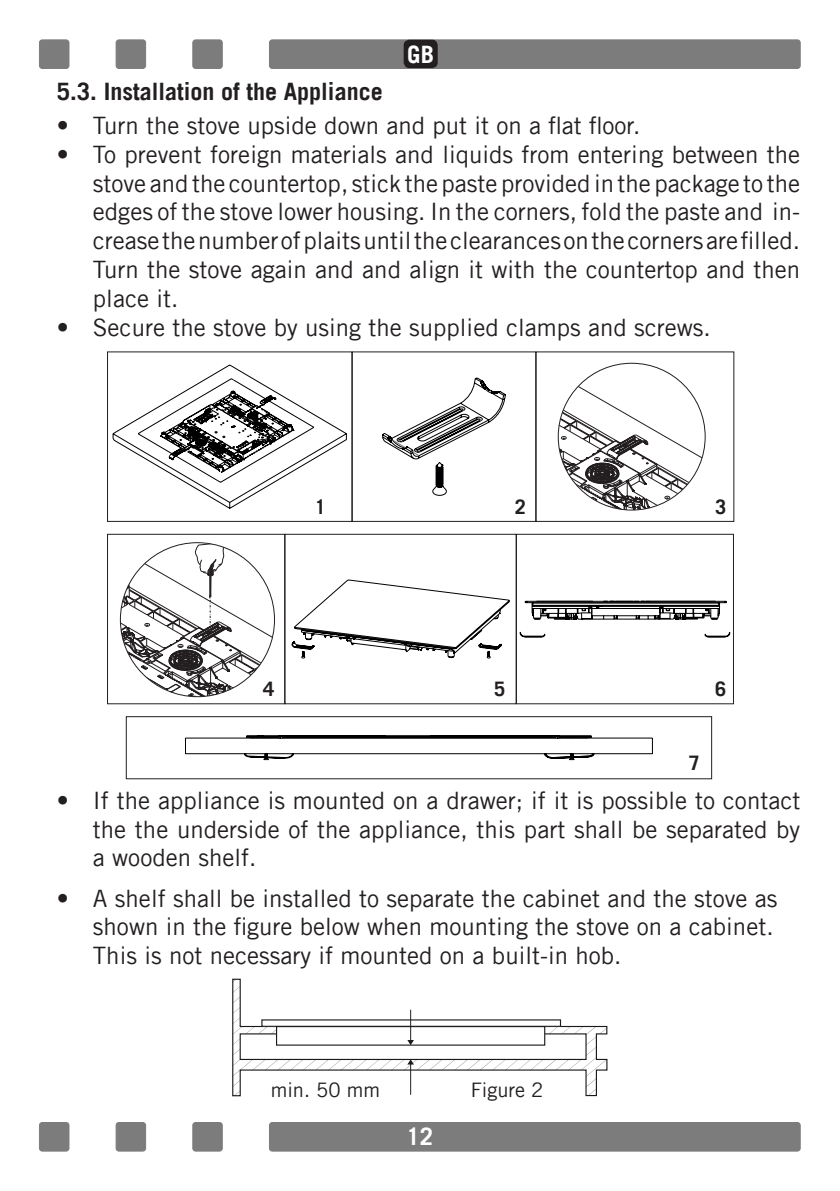
<style>
.page{position:relative;width:840px;height:1191px;background:#fff}
.page>*{position:absolute;margin:0;border:0;box-sizing:border-box;transform-origin:0 0}
.t1{font:24px/28.8px "Trade Gothic";color:#231f20;text-align:justify}
.t2{font:700 24px "Trade Gothic";color:#231f20}
.t3{font:700 24px "Trade Gothic";color:#fff}
.t4{font:20px "Trade Gothic";color:#231f20}
.t5{font:700 20px "Trade Gothic";color:#231f20}
</style>
<div class="page">
<div style="left:269px;top:40px;width:530px;height:28px;background:#7d7c7c;border-radius:3px"></div>
<div style="left:269px;top:40px;width:531px;height:29px;border:1px solid #7d7c7c;border-radius:3px"></div>
<div style="left:39px;top:40px;width:30px;height:28px;background:#7d7c7c;border-radius:3px"></div>
<div style="left:39px;top:40px;width:30px;height:29px;border:1px solid #7d7c7c;border-radius:3px"></div>
<div style="left:193px;top:40px;width:29px;height:28px;background:#7d7c7c;border-radius:3px"></div>
<div style="left:192px;top:40px;width:30px;height:29px;border:1px solid #7d7c7c;border-radius:3px"></div>
<div style="left:116px;top:40px;width:29px;height:28px;background:#7d7c7c;border-radius:3px"></div>
<div style="left:116px;top:40px;width:30px;height:29px;border:1px solid #7d7c7c;border-radius:3px"></div>
<div style="left:269px;top:1122px;width:530px;height:29px;background:#7d7c7c;border-radius:3px"></div>
<div style="left:269px;top:1122px;width:531px;height:29px;border:1px solid #7d7c7c;border-radius:3px"></div>
<div style="left:39px;top:1122px;width:30px;height:29px;background:#7d7c7c;border-radius:3px"></div>
<div style="left:39px;top:1122px;width:30px;height:29px;border:1px solid #7d7c7c;border-radius:3px"></div>
<div style="left:193px;top:1122px;width:29px;height:29px;background:#7d7c7c;border-radius:3px"></div>
<div style="left:192px;top:1122px;width:30px;height:29px;border:1px solid #7d7c7c;border-radius:3px"></div>
<div style="left:116px;top:1122px;width:29px;height:29px;background:#7d7c7c;border-radius:3px"></div>
<div style="left:116px;top:1122px;width:30px;height:29px;border:1px solid #7d7c7c;border-radius:3px"></div>
<svg style="left:382px;top:377px;width:124px;height:119px"></svg>
<svg style="left:291px;top:579px;width:218px;height:79px"></svg>
<div style="left:284px;top:534px;width:232px;height:170px;border:1px solid #231f20"></div>
<svg style="left:519px;top:600px;width:211px;height:37px"></svg>
<div style="left:516px;top:534px;width:217px;height:170px;border:1px solid #231f20"></div>
<div style="left:107px;top:534px;width:178px;height:170px;border:1px solid #231f20"></div>
<div style="left:126px;top:716px;width:585px;height:63px;border:1px solid #231f20"></div>
<svg style="left:185px;top:735px;width:467px;height:25px"></svg>
<svg style="left:120px;top:542px;width:154px;height:154px"></svg>
<svg style="left:113px;top:365px;width:233px;height:143px"></svg>
<svg style="left:559px;top:363px;width:145px;height:147px"></svg>
<svg style="left:232px;top:979px;width:374px;height:116px"></svg>
<div style="left:403px;top:40px;width:34px;height:28px;background:#231f20;border-radius:6px"></div>
<p class="t3" style="left:407px;top:44px;width:28px">GB</p>
<p class="t2" style="left:57px;top:81px;width:327px">5.3. Installation of the Appliance</p>
<p class="t1" style="left:57px;top:113px;width:585px">• Turn the stove upside down and put it on a flat floor.</p>
<p class="t1" style="left:93px;top:141px;width:708px;text-indent:-36px">• To prevent foreign materials and liquids from entering between the stove and the countertop, stick the paste provided in the package to the edges of the stove lower housing. In the corners, fold the paste and in&shy;crease the number of plaits until the clearances on the corners are filled.<br>Turn the stove again and and align it with the countertop and then place it.</p>
<p class="t1" style="left:57px;top:314px;width:655px">• Secure the stove by using the supplied clamps and screws.</p>
<p class="t5" style="left:315px;top:499px;width:13px">1</p>
<p class="t5" style="left:514px;top:499px;width:13px">2</p>
<p class="t5" style="left:714px;top:499px;width:13px">3</p>
<p class="t5" style="left:263px;top:680px;width:13px">4</p>
<p class="t5" style="left:494px;top:680px;width:13px">5</p>
<p class="t5" style="left:714px;top:680px;width:13px">6</p>
<p class="t5" style="left:688px;top:755px;width:13px">7</p>
<p class="t1" style="left:93px;top:787px;width:708px;text-indent:-36px">• If the appliance is mounted on a drawer; if it is possible to contact the the underside of the appliance, this part shall be separated by a wooden shelf.</p>
<p class="t1" style="left:93px;top:885px;width:685px;text-align:left;text-indent:-36px">• A shelf shall be installed to separate the cabinet and the stove as shown in the figure below when mounting the stove on a cabinet.<br>This is not necessary if mounted on a built-in hob.</p>
<p class="t4" style="left:270px;top:1081px;width:111px">min. 50 mm</p>
<p class="t4" style="left:470px;top:1081px;width:74px">Figure 2</p>
<p class="t3" style="left:406px;top:1127px;width:28px">12</p>
</div>
